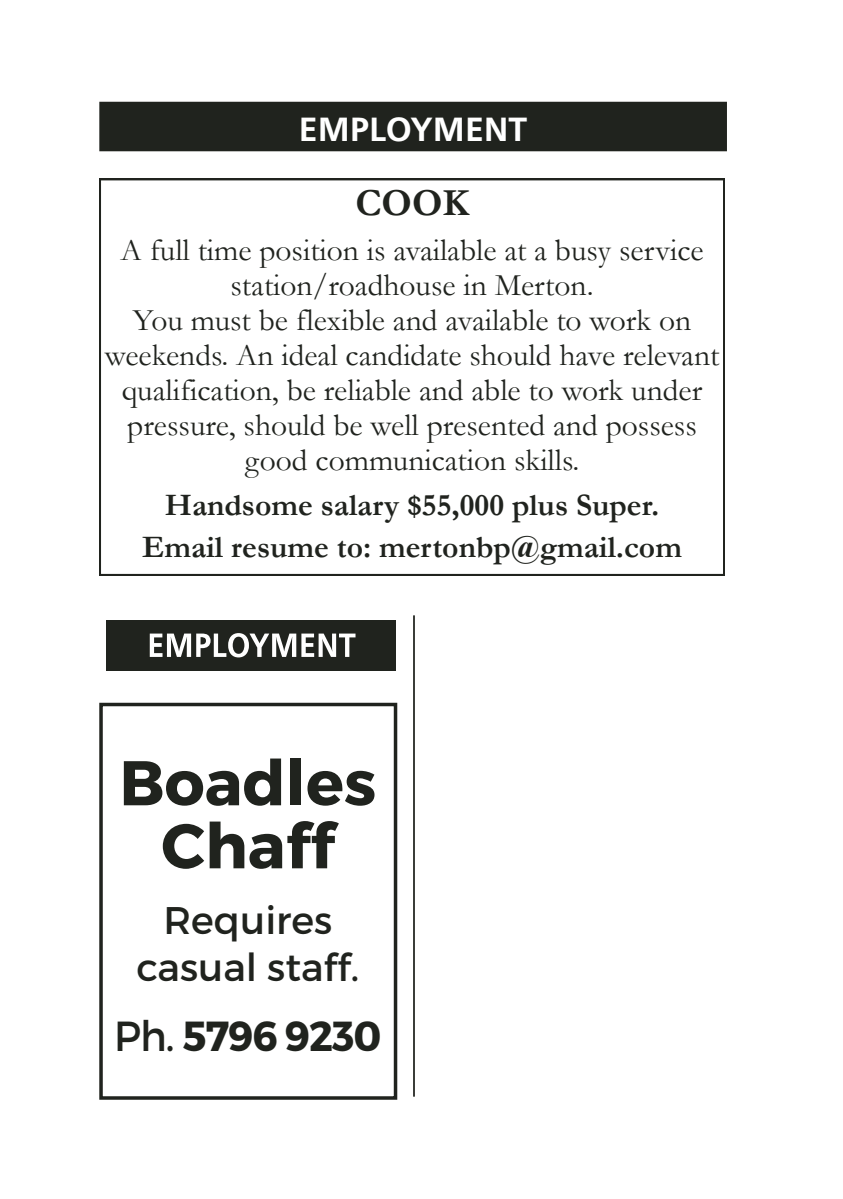
<style>
.page{position:relative;width:843px;height:1199px;background:#fff}
.page>*{position:absolute;margin:0;border:0;box-sizing:border-box;transform-origin:0 0}
.t1{font:700 63px/63px "Montserrat";color:#20231e;text-align:center}
.t2{font:700 42px "Montserrat";letter-spacing:-.025em;color:#20231e;scale:.95 1}
.t3{font:38.5px/46.2px "Montserrat";color:#20231e;text-align:center}
.t4{font:700 38.5px "Garamond";color:#20231e}
.t5{font:35px "Frugal Sans Bold DTC";color:#fff}
.t6{font:31.5px/35px "Garamond";color:#20231e;text-align:center}
.t7{font:700 31.5px/42px "Garamond";color:#20231e;text-align:center}
.s1{font-weight:400}
</style>
<div class="page">
<hr style="left:413px;top:615px;width:2px;height:481px;background:#20231e">
<div style="left:101px;top:103px;width:624px;height:46px;background:#20231e"></div>
<div style="left:99px;top:102px;width:627px;height:49px;border:4px solid #20231e"></div>
<div style="left:99px;top:179px;width:625px;height:396px;border:4px solid #20231e"></div>
<div style="left:99px;top:703px;width:298px;height:396px;border:4px solid #20231e"></div>
<div style="left:106px;top:620px;width:290px;height:50px;background:#20231e"></div>
<svg style="left:150px;top:633px;width:205px;height:24px"></svg>
<p class="t5" style="left:299px;top:109px;width:230px">EMPLOYMENT</p>
<p class="t4" style="left:355px;top:182px;width:115px">COOK</p>
<p class="t6" style="left:105px;top:233px;width:615px">A full time position is available at a busy service station/roadhouse in Merton.<br>You must be flexible and available to work on weekends. An ideal candidate should have relevant qualification, be reliable and able to work under pressure, should be well presented and possess good communication skills.</p>
<p class="t7" style="left:142px;top:484px;width:541px">Handsome salary $55,000 plus Super.<br>Email resume to: mertonbp@gmail.com</p>
<h1 class="t1" style="left:119px;top:752px;width:258px">Boadles<br>Chaff</h1>
<p class="t3" style="left:137px;top:898px;width:224px">Requires casual staff.</p>
<h2 class="t2" style="left:114px;top:1011px;width:283px"><span class="s1">Ph.</span> 5796 9230</h2>
</div>
